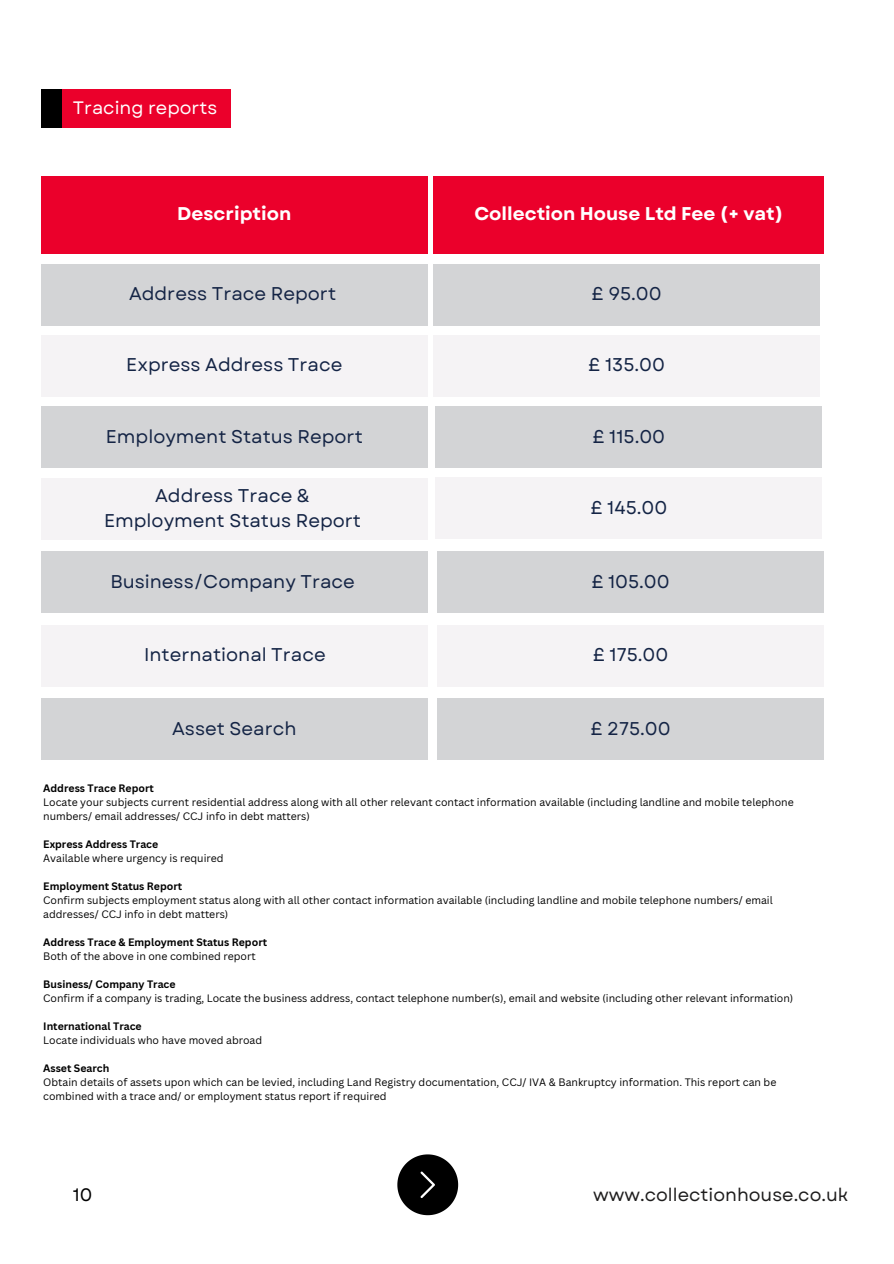
<style>
.page{position:relative;width:894px;height:1264px;background:#fff}
.page>*{position:absolute;margin:0;border:0;box-sizing:border-box;transform-origin:0 0}
.t1{font:18.45px "Garet";color:#142445}
.t2{font:700 18.45px "Garet";color:#fff}
.t3{font:18px "Garet";color:#1e1d1d}
.t4{font:18px "Garet";color:#fff}
.t5{font:18px "Garet";color:#000}
.t6{font:10.5px/14px "Canva Sans";color:#000}
.t7{font:700 10.5px "Canva Sans";color:#000}
</style>
<div class="page">
<div style="left:41px;top:90px;width:21px;height:38px;background:#000"></div>
<div style="left:62px;top:90px;width:168px;height:38px;background:#eb002b"></div>
<svg style="left:397px;top:1154px;width:61px;height:61px"></svg>
<div style="left:41px;top:176px;width:386px;height:78px;background:#eb002b"></div>
<div style="left:433px;top:176px;width:390px;height:78px;background:#eb002b"></div>
<div style="left:42px;top:264px;width:386px;height:61px;background:#d3d4d6"></div>
<div style="left:433px;top:264px;width:386px;height:61px;background:#d3d4d6"></div>
<div style="left:41px;top:335px;width:386px;height:61px;background:#f5f3f5"></div>
<div style="left:433px;top:335px;width:386px;height:61px;background:#f5f3f5"></div>
<div style="left:41px;top:406px;width:386px;height:61px;background:#d3d4d6"></div>
<div style="left:435px;top:406px;width:387px;height:61px;background:#d3d4d6"></div>
<div style="left:42px;top:477px;width:386px;height:62px;background:#f5f3f5"></div>
<div style="left:435px;top:477px;width:387px;height:61px;background:#f5f3f5"></div>
<div style="left:42px;top:551px;width:386px;height:61px;background:#d3d4d6"></div>
<div style="left:437px;top:551px;width:386px;height:61px;background:#d3d4d6"></div>
<div style="left:42px;top:625px;width:386px;height:61px;background:#f5f3f5"></div>
<div style="left:437px;top:625px;width:386px;height:61px;background:#f5f3f5"></div>
<div style="left:41px;top:698px;width:386px;height:61px;background:#d3d4d6"></div>
<div style="left:437px;top:698px;width:386px;height:61px;background:#d3d4d6"></div>
<h1 class="t4" style="left:73px;top:95px;width:146px">Tracing reports</h1>
<p class="t2" style="left:177px;top:201px;width:115px">Description</p>
<p class="t2" style="left:474px;top:201px;width:310px">Collection House Ltd Fee (+ vat)</p>
<p class="t1" style="left:129px;top:280px;width:208px">Address Trace Report</p>
<p class="t1" style="left:591px;top:280px;width:72px">£ 95.00</p>
<p class="t1" style="left:126px;top:351px;width:218px">Express Address Trace</p>
<p class="t1" style="left:588px;top:351px;width:78px">£ 135.00</p>
<p class="t1" style="left:106px;top:423px;width:258px">Employment Status Report</p>
<p class="t1" style="left:592px;top:423px;width:74px">£ 115.00</p>
<p class="t1" style="left:155px;top:482px;width:156px">Address Trace &amp;</p>
<p class="t1" style="left:104px;top:507px;width:258px">Employment Status Report</p>
<p class="t1" style="left:590px;top:494px;width:78px">£ 145.00</p>
<p class="t1" style="left:110px;top:568px;width:246px">Business/Company Trace</p>
<p class="t1" style="left:591px;top:568px;width:80px">£ 105.00</p>
<p class="t1" style="left:144px;top:641px;width:183px">International Trace</p>
<p class="t1" style="left:592px;top:641px;width:77px">£ 175.00</p>
<p class="t1" style="left:172px;top:714px;width:126px">Asset Search</p>
<p class="t1" style="left:590px;top:714px;width:82px">£ 275.00</p>
<p class="t7" style="left:43px;top:780px;width:112px">Address Trace Report</p>
<p class="t6" style="left:43px;top:794px;width:751px">Locate your subjects current residential address along with all other relevant contact information available (including landline and mobile telephone numbers/ email addresses/ CCJ info in debt matters)</p>
<p class="t7" style="left:43px;top:836px;width:116px">Express Address Trace</p>
<p class="t6" style="left:43px;top:850px;width:182px">Available where urgency is required</p>
<p class="t7" style="left:43px;top:878px;width:140px">Employment Status Report</p>
<p class="t6" style="left:43px;top:892px;width:730px">Confirm subjects employment status along with all other contact information available (including landline and mobile telephone numbers/ email addresses/ CCJ info in debt matters)</p>
<p class="t7" style="left:43px;top:934px;width:225px">Address Trace &amp; Employment Status Report</p>
<p class="t6" style="left:43px;top:948px;width:214px">Both of the above in one combined report</p>
<p class="t7" style="left:43px;top:976px;width:134px">Business/ Company Trace</p>
<p class="t6" style="left:43px;top:990px;width:751px">Confirm if a company is trading, Locate the business address, contact telephone number(s), email and website (including other relevant information)</p>
<p class="t7" style="left:43px;top:1018px;width:100px">International Trace</p>
<p class="t6" style="left:43px;top:1032px;width:220px">Locate individuals who have moved abroad</p>
<p class="t7" style="left:43px;top:1060px;width:68px">Asset Search</p>
<p class="t6" style="left:43px;top:1074px;width:734px">Obtain details of assets upon which can be levied, including Land Registry documentation, CCJ/ IVA &amp; Bankruptcy information. This report can be combined with a trace and/ or employment status report if required</p>
<p class="t5" style="left:73px;top:1181px;width:21px">10</p>
<p class="t3" style="left:593px;top:1181px;width:256px">www.collectionhouse.co.uk</p>
</div>
